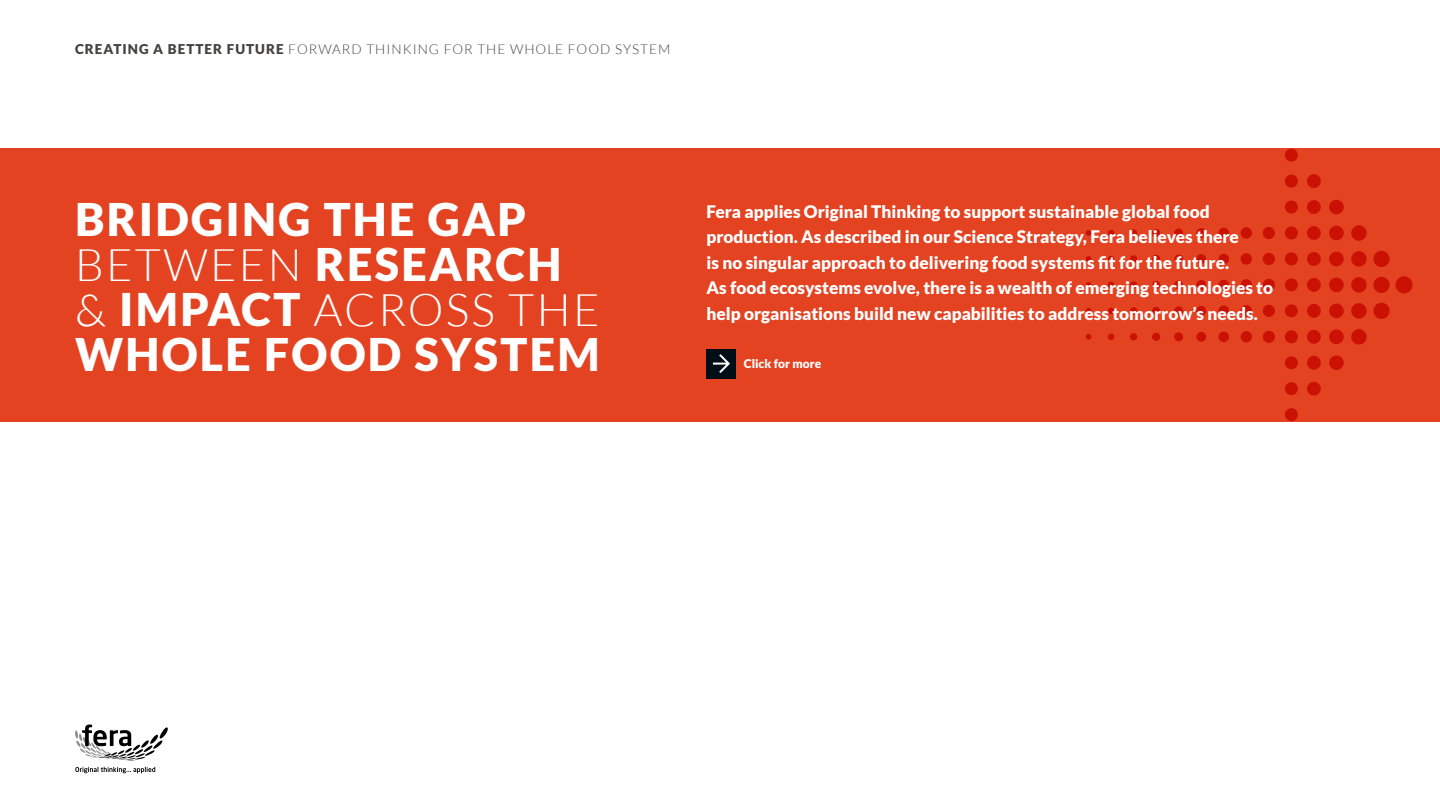
<style>
.page{position:relative;width:1440px;height:810px;background:#fff}
.page>*{position:absolute;margin:0;border:0;box-sizing:border-box;transform-origin:0 0}
.t1{font:900 45px/45px "Lato";letter-spacing:.05em;color:#fff}
.t2{font:900 17.25px/25.5px "Lato";color:#fff}
.t3{font:300 13.5px "Lato";letter-spacing:.075em;color:#434241}
.t4{font:900 12.08px "Lato";color:#fff}
.s1{font-weight:900}
.s2{font-weight:300}
</style>
<div class="page">
<div style="left:0;top:148px;width:1440px;height:274px;background:#e44322"></div>
<div style="left:1395px;top:276px;width:18px;height:17px;background:#cb1104;border-radius:50%"></div>
<div style="left:1373px;top:251px;width:17px;height:16px;background:#cb1104;border-radius:50%"></div>
<div style="left:1373px;top:277px;width:17px;height:16px;background:#cb1104;border-radius:50%"></div>
<div style="left:1373px;top:303px;width:17px;height:16px;background:#cb1104;border-radius:50%"></div>
<svg style="left:1351px;top:225px;width:16px;height:16px"></svg>
<svg style="left:1351px;top:251px;width:16px;height:16px"></svg>
<svg style="left:1351px;top:277px;width:16px;height:16px"></svg>
<svg style="left:1351px;top:303px;width:16px;height:16px"></svg>
<svg style="left:1351px;top:329px;width:16px;height:16px"></svg>
<div style="left:1329px;top:200px;width:15px;height:14px;background:#cb1104;border-radius:50%"></div>
<div style="left:1329px;top:226px;width:15px;height:14px;background:#cb1104;border-radius:50%"></div>
<div style="left:1329px;top:252px;width:15px;height:14px;background:#cb1104;border-radius:50%"></div>
<div style="left:1329px;top:278px;width:15px;height:14px;background:#cb1104;border-radius:50%"></div>
<div style="left:1329px;top:304px;width:15px;height:14px;background:#cb1104;border-radius:50%"></div>
<div style="left:1329px;top:329px;width:15px;height:15px;background:#cb1104;border-radius:50%"></div>
<div style="left:1329px;top:355px;width:15px;height:15px;background:#cb1104;border-radius:50%"></div>
<div style="left:1307px;top:174px;width:14px;height:14px;background:#cb1104;border-radius:50%"></div>
<div style="left:1307px;top:200px;width:14px;height:14px;background:#cb1104;border-radius:50%"></div>
<div style="left:1307px;top:226px;width:14px;height:14px;background:#cb1104;border-radius:50%"></div>
<div style="left:1307px;top:252px;width:14px;height:14px;background:#cb1104;border-radius:50%"></div>
<div style="left:1307px;top:278px;width:14px;height:14px;background:#cb1104;border-radius:50%"></div>
<div style="left:1307px;top:304px;width:14px;height:14px;background:#cb1104;border-radius:50%"></div>
<div style="left:1307px;top:330px;width:14px;height:14px;background:#cb1104;border-radius:50%"></div>
<div style="left:1307px;top:356px;width:14px;height:14px;background:#cb1104;border-radius:50%"></div>
<div style="left:1307px;top:382px;width:14px;height:14px;background:#cb1104;border-radius:50%"></div>
<div style="left:1285px;top:149px;width:13px;height:13px;background:#cb1104;border-radius:50%"></div>
<div style="left:1285px;top:175px;width:13px;height:13px;background:#cb1104;border-radius:50%"></div>
<div style="left:1285px;top:201px;width:13px;height:13px;background:#cb1104;border-radius:50%"></div>
<div style="left:1285px;top:226px;width:13px;height:13px;background:#cb1104;border-radius:50%"></div>
<div style="left:1285px;top:252px;width:13px;height:13px;background:#cb1104;border-radius:50%"></div>
<div style="left:1285px;top:278px;width:13px;height:13px;background:#cb1104;border-radius:50%"></div>
<div style="left:1285px;top:304px;width:13px;height:13px;background:#cb1104;border-radius:50%"></div>
<div style="left:1285px;top:330px;width:13px;height:13px;background:#cb1104;border-radius:50%"></div>
<div style="left:1285px;top:356px;width:13px;height:13px;background:#cb1104;border-radius:50%"></div>
<div style="left:1285px;top:382px;width:13px;height:13px;background:#cb1104;border-radius:50%"></div>
<div style="left:1285px;top:408px;width:13px;height:13px;background:#cb1104;border-radius:50%"></div>
<div style="left:1263px;top:227px;width:12px;height:12px;background:#cb1104;border-radius:50%"></div>
<div style="left:1263px;top:253px;width:12px;height:12px;background:#cb1104;border-radius:50%"></div>
<div style="left:1263px;top:279px;width:12px;height:12px;background:#cb1104;border-radius:50%"></div>
<div style="left:1263px;top:305px;width:12px;height:12px;background:#cb1104;border-radius:50%"></div>
<div style="left:1263px;top:331px;width:12px;height:12px;background:#cb1104;border-radius:50%"></div>
<div style="left:1241px;top:227px;width:11px;height:12px;background:#cb1104;border-radius:50%"></div>
<div style="left:1241px;top:253px;width:11px;height:12px;background:#cb1104;border-radius:50%"></div>
<div style="left:1241px;top:279px;width:11px;height:12px;background:#cb1104;border-radius:50%"></div>
<div style="left:1241px;top:305px;width:11px;height:12px;background:#cb1104;border-radius:50%"></div>
<div style="left:1241px;top:331px;width:11px;height:12px;background:#cb1104;border-radius:50%"></div>
<div style="left:1218px;top:228px;width:11px;height:10px;background:#cb1104;border-radius:50%"></div>
<div style="left:1218px;top:254px;width:11px;height:10px;background:#cb1104;border-radius:50%"></div>
<div style="left:1218px;top:280px;width:11px;height:10px;background:#cb1104;border-radius:50%"></div>
<div style="left:1218px;top:306px;width:11px;height:10px;background:#cb1104;border-radius:50%"></div>
<div style="left:1218px;top:332px;width:11px;height:10px;background:#cb1104;border-radius:50%"></div>
<svg style="left:1196px;top:228px;width:10px;height:10px"></svg>
<svg style="left:1196px;top:254px;width:10px;height:10px"></svg>
<svg style="left:1196px;top:280px;width:10px;height:10px"></svg>
<svg style="left:1196px;top:306px;width:10px;height:10px"></svg>
<svg style="left:1196px;top:332px;width:10px;height:10px"></svg>
<div style="left:1174px;top:229px;width:9px;height:8px;background:#cb1104;border-radius:50%"></div>
<div style="left:1174px;top:254px;width:9px;height:9px;background:#cb1104;border-radius:50%"></div>
<div style="left:1174px;top:280px;width:9px;height:9px;background:#cb1104;border-radius:50%"></div>
<div style="left:1174px;top:306px;width:9px;height:9px;background:#cb1104;border-radius:50%"></div>
<div style="left:1174px;top:332px;width:9px;height:9px;background:#cb1104;border-radius:50%"></div>
<div style="left:1152px;top:229px;width:8px;height:8px;background:#cb1104;border-radius:50%"></div>
<div style="left:1152px;top:255px;width:8px;height:8px;background:#cb1104;border-radius:50%"></div>
<div style="left:1152px;top:281px;width:8px;height:8px;background:#cb1104;border-radius:50%"></div>
<div style="left:1152px;top:307px;width:8px;height:8px;background:#cb1104;border-radius:50%"></div>
<div style="left:1152px;top:333px;width:8px;height:8px;background:#cb1104;border-radius:50%"></div>
<div style="left:1130px;top:229px;width:7px;height:8px;background:#cb1104;border-radius:50%"></div>
<div style="left:1130px;top:255px;width:7px;height:8px;background:#cb1104;border-radius:50%"></div>
<div style="left:1130px;top:281px;width:7px;height:8px;background:#cb1104;border-radius:50%"></div>
<div style="left:1130px;top:307px;width:7px;height:7px;background:#cb1104;border-radius:50%"></div>
<div style="left:1130px;top:333px;width:7px;height:7px;background:#cb1104;border-radius:50%"></div>
<svg style="left:1108px;top:230px;width:6px;height:6px"></svg>
<svg style="left:1108px;top:256px;width:6px;height:6px"></svg>
<svg style="left:1108px;top:282px;width:6px;height:6px"></svg>
<svg style="left:1108px;top:308px;width:6px;height:6px"></svg>
<svg style="left:1108px;top:334px;width:6px;height:6px"></svg>
<svg style="left:1086px;top:230px;width:5px;height:6px"></svg>
<svg style="left:1086px;top:256px;width:5px;height:6px"></svg>
<svg style="left:1086px;top:282px;width:5px;height:6px"></svg>
<svg style="left:1086px;top:308px;width:5px;height:6px"></svg>
<svg style="left:1086px;top:334px;width:5px;height:6px"></svg>
<div style="left:706px;top:349px;width:30px;height:30px;background:#030d18"></div>
<svg style="left:713px;top:354px;width:17px;height:19px"></svg>
<svg style="left:75px;top:724px;width:93px;height:37px"></svg>
<svg style="left:75px;top:767px;width:80px;height:6px"></svg>
<p class="t3" style="left:75px;top:42px;width:597px"><span class="s1">CREATING A BETTER FUTURE</span> FORWARD THINKING FOR THE WHOLE FOOD SYSTEM</p>
<h1 class="t1" style="left:75px;top:196px;width:526px">BRIDGING THE GAP<br><span class="s2">BETWEEN</span> RESEARCH <span class="s2">&amp;</span> IMPACT <span class="s2">ACROSS THE<br></span>WHOLE FOOD SYSTEM</h1>
<p class="t2" style="left:706px;top:198px;width:568px">Fera applies Original Thinking to support sustainable global food production. As described in our Science Strategy, Fera believes there<br>is no singular approach to delivering food systems fit for the future.<br>As food ecosystems evolve, there is a wealth of emerging technologies to help organisations build new capabilities to address tomorrow’s needs.</p>
<p class="t4" style="left:744px;top:356px;width:79px">Click for more</p>
</div>
